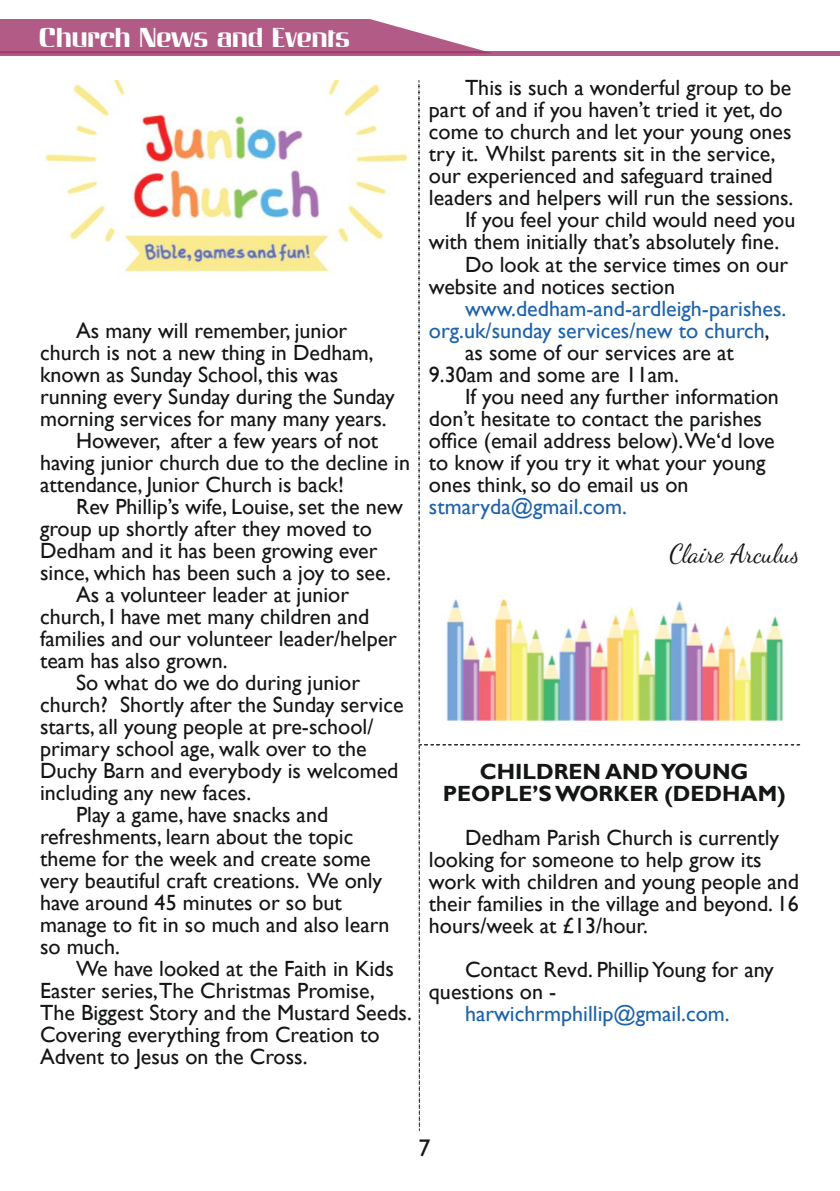
<style>
.page{position:relative;width:840px;height:1191px;background:#fff}
.page>*{position:absolute;margin:0;border:0;box-sizing:border-box;transform-origin:0 0}
.t1{font:26px "Invers SF";color:#fff}
.t2{font:26px "Dancing Script";color:#141515}
.t3{font:24px "Gill Sans";color:#141515}
.t4{font:22px/22px "Gill Sans";color:#141515}
.t5{font:22px "Gill Sans";color:#1d63ab}
.t6{font:700 22px/22px "Gill Sans";color:#141515;text-align:center}
.s1{color:#141515}
</style>
<div class="page">
<hr style="left:0;top:52px;width:839px;height:4px;background:#9f3369;opacity:.8">
<svg style="left:0;top:19px;width:493px;height:34px;background:#ba6d94"></svg>
<img style="left:44px;top:80px;width:365px;height:193px">
<svg style="left:418px;top:80px;width:381px;height:1051px"></svg>
<p class="t1" style="left:39px;top:23px;width:312px">Church News and Events</p>
<p class="t4" style="left:76px;top:321px;width:272px">As many will remember, junior</p>
<p class="t4" style="left:40px;top:343px;width:335px">church is not a new thing in Dedham,</p>
<p class="t4" style="left:40px;top:365px;width:299px">known as Sunday School, this was</p>
<p class="t4" style="left:40px;top:387px;width:356px">running every Sunday during the Sunday</p>
<p class="t4" style="left:40px;top:409px;width:348px">morning services for many many years.</p>
<p class="t4" style="left:76px;top:431px;width:303px">However, after a few years of not</p>
<p class="t4" style="left:40px;top:453px;width:371px">having junior church due to the decline in</p>
<p class="t4" style="left:40px;top:475px;width:305px">attendance, Junior Church is back!</p>
<p class="t4" style="left:76px;top:497px;width:328px">Rev Phillip’s wife, Louise, set the new</p>
<p class="t4" style="left:40px;top:519px;width:333px">group up shortly after they moved to</p>
<p class="t4" style="left:40px;top:541px;width:339px">Dedham and it has been growing ever</p>
<p class="t4" style="left:40px;top:563px;width:352px">since, which has been such a joy to see.</p>
<p class="t4" style="left:76px;top:585px;width:274px">As a volunteer leader at junior</p>
<p class="t4" style="left:40px;top:607px;width:330px">church, I have met many children and</p>
<p class="t4" style="left:40px;top:629px;width:358px">families and our volunteer leader/helper</p>
<p class="t4" style="left:40px;top:651px;width:189px">team has also grown.</p>
<p class="t4" style="left:76px;top:673px;width:285px">So what do we do during junior</p>
<p class="t4" style="left:40px;top:695px;width:365px">church? Shortly after the Sunday service</p>
<p class="t4" style="left:40px;top:717px;width:335px">starts, all young people at pre-school/</p>
<p class="t4" style="left:40px;top:739px;width:328px">primary school age, walk over to the</p>
<p class="t4" style="left:40px;top:761px;width:360px">Duchy Barn and everybody is welcomed</p>
<p class="t4" style="left:40px;top:783px;width:212px">including any new faces.</p>
<p class="t4" style="left:76px;top:805px;width:253px">Play a game, have snacks and</p>
<p class="t4" style="left:40px;top:827px;width:315px">refreshments, learn about the topic</p>
<p class="t4" style="left:40px;top:849px;width:332px">theme for the week and create some</p>
<p class="t4" style="left:40px;top:871px;width:343px">very beautiful craft creations. We only</p>
<p class="t4" style="left:40px;top:893px;width:303px">have around 45 minutes or so but</p>
<p class="t4" style="left:40px;top:915px;width:351px">manage to fit in so much and also learn</p>
<p class="t4" style="left:40px;top:937px;width:81px">so much.</p>
<p class="t4" style="left:76px;top:959px;width:319px">We have looked at the Faith in Kids</p>
<p class="t4" style="left:40px;top:981px;width:336px">Easter series,The Christmas Promise,</p>
<p class="t4" style="left:40px;top:1003px;width:373px">The Biggest Story and the Mustard Seeds.</p>
<p class="t4" style="left:40px;top:1025px;width:341px">Covering everything from Creation to</p>
<p class="t4" style="left:40px;top:1047px;width:269px">Advent to Jesus on the Cross.</p>
<p class="t4" style="left:464px;top:79px;width:328px">This is such a wonderful group to be</p>
<p class="t4" style="left:428px;top:101px;width:355px">part of and if you haven’t tried it yet, do</p>
<p class="t4" style="left:428px;top:123px;width:364px">come to church and let your young ones</p>
<p class="t4" style="left:428px;top:145px;width:348px">try it. Whilst parents sit in the service,</p>
<p class="t4" style="left:428px;top:167px;width:345px">our experienced and safeguard trained</p>
<p class="t4" style="left:428px;top:189px;width:366px">leaders and helpers will run the sessions.</p>
<p class="t4" style="left:465px;top:211px;width:332px">If you feel your child would need you</p>
<p class="t4" style="left:428px;top:233px;width:351px">with them initially that’s absolutely fine.</p>
<p class="t4" style="left:464px;top:255px;width:324px">Do look at the service times on our</p>
<p class="t4" style="left:428px;top:277px;width:247px">website and notices section</p>
<p class="t5" style="left:464px;top:300px;width:322px">www.dedham-and-ardleigh-parishes.</p>
<p class="t5" style="left:428px;top:322px;width:342px">org.uk/sunday services/new to church<span class="s1">,</span></p>
<p class="t4" style="left:464px;top:343px;width:270px">as some of our services are at</p>
<p class="t4" style="left:428px;top:365px;width:251px">9.30am and some are 11am.</p>
<p class="t4" style="left:464px;top:387px;width:315px">If you need any further information</p>
<p class="t4" style="left:428px;top:409px;width:334px">don’t hesitate to contact the parishes</p>
<p class="t4" style="left:428px;top:431px;width:347px">office (email address below).We‘d love</p>
<p class="t4" style="left:428px;top:453px;width:338px">to know if you try it what your young</p>
<p class="t4" style="left:428px;top:475px;width:261px">ones think, so do email us on</p>
<p class="t5" style="left:428px;top:498px;width:199px">stmaryda@gmail.com.</p>
<p class="t2" style="left:669px;top:537px;width:132px">Claire Arculus</p>
<p class="t6" style="left:442px;top:762px;width:344px">CHILDREN AND YOUNG<br>PEOPLE’S WORKER (DEDHAM)</p>
<p class="t4" style="left:428px;top:828px;width:371px;text-indent:36px">Dedham Parish Church is currently looking for someone to help grow its work with children and young people and their families in the village and beyond. 16 hours/week at £13/hour.</p>
<p class="t4" style="left:428px;top:960px;width:346px;text-indent:36px">Contact Revd. Phillip Young for any questions on -</p>
<p class="t5" style="left:464px;top:1005px;width:266px">harwichrmphillip@gmail.com.</p>
<p class="t3" style="left:418px;top:1139px;width:13px">7</p>
</div>
